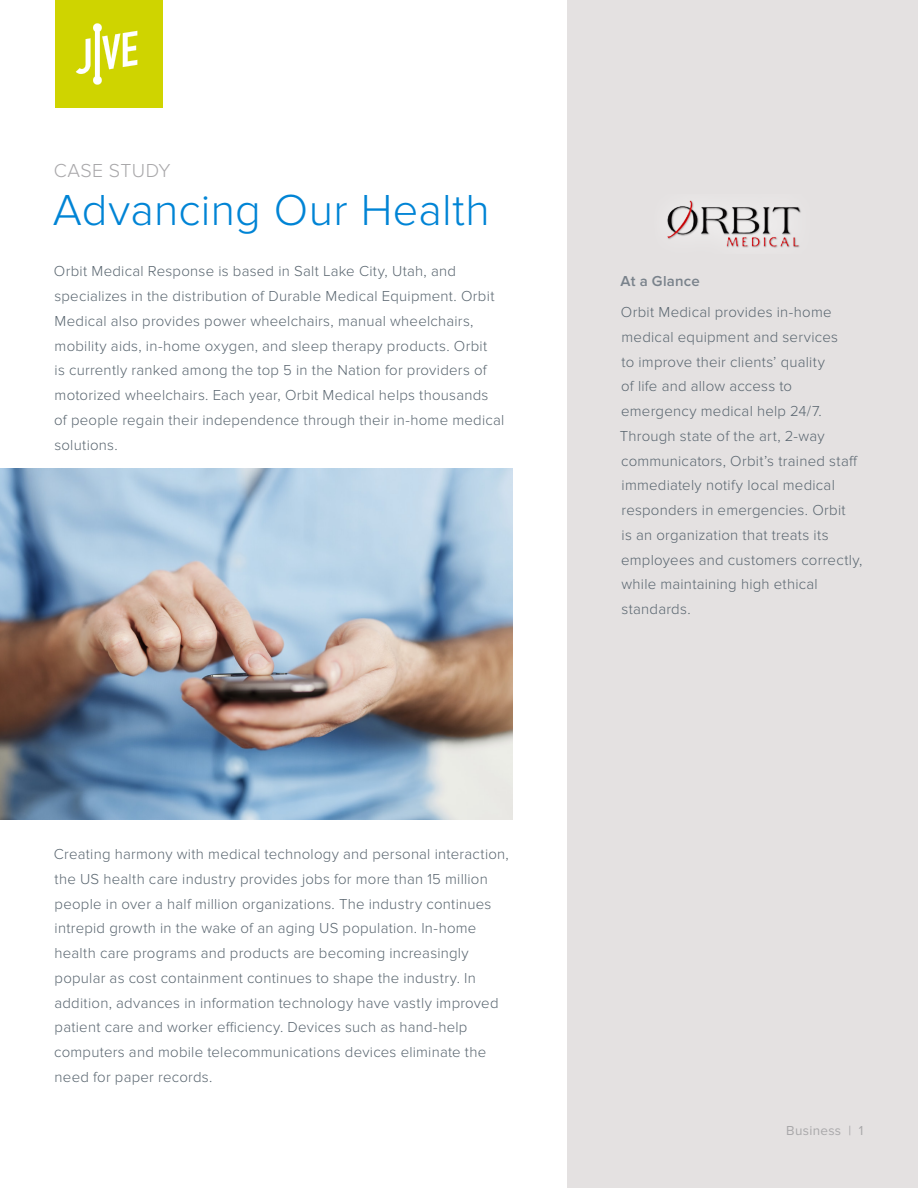
<style>
.page{position:relative;width:918px;height:1188px;background:#fff}
.page>*{position:absolute;margin:0;border:0;box-sizing:border-box;transform-origin:0 0}
.t1{font:300 45px "Proxima Nova";letter-spacing:.005em;color:#0084d5}
.t2{font:300 19.5px "Proxima Nova";letter-spacing:.02em;color:#a9a8aa}
.t3{font:300 15px/24.8px "Proxima Nova";letter-spacing:.015em;color:#5a6670}
.t4{font:600 15px "Proxima Nova";letter-spacing:.015em;color:#79828b}
.t5{font:13.5px "Proxima Nova";letter-spacing:.02em;color:#a9a8aa}
</style>
<div class="page">
<div style="left:567px;top:0;width:351px;height:1188px;background:#e4e1e1"></div>
<div style="left:55px;top:0;width:108px;height:108px;background:#cfd400"></div>
<svg style="left:76px;top:23px;width:61px;height:62px"></svg>
<img style="left:0;top:469px;width:513px;height:351px">
<img style="left:667px;top:200px;width:134px;height:48px">
<h2 class="t2" style="left:54px;top:159px;width:118px">CASE STUDY</h2>
<h1 class="t1" style="left:53px;top:184px;width:439px">Advancing Our Health</h1>
<p class="t3" style="left:54px;top:259px;width:452px">Orbit Medical Response is based in Salt Lake City, Utah, and specializes in the distribution of Durable Medical Equipment. Orbit Medical also provides power wheelchairs, manual wheelchairs, mobility aids, in-home oxygen, and sleep therapy products. Orbit<br>is currently ranked among the top 5 in the Nation for providers of motorized wheelchairs. Each year, Orbit Medical helps thousands<br>of people regain their independence through their in-home medical solutions.</p>
<p class="t3" style="left:54px;top:842px;width:457px">Creating harmony with medical technology and personal interaction, the US health care industry provides jobs for more than 15 million people in over a half million organizations. The industry continues intrepid growth in the wake of an aging US population. In-home health care programs and products are becoming increasingly popular as cost containment continues to shape the industry. In addition, advances in information technology have vastly improved patient care and worker efficiency. Devices such as hand-help computers and mobile telecommunications devices eliminate the need for paper records.</p>
<p class="t4" style="left:621px;top:272px;width:81px">At a Glance</p>
<p class="t3" style="left:620px;top:300px;width:244px">Orbit Medical provides in-home medical equipment and services<br>to improve their clients’ quality<br>of life and allow access to emergency medical help 24/7.<br>Through state of the art, 2-way communicators, Orbit’s trained staff immediately notify local medical responders in emergencies. Orbit<br>is an organization that treats its employees and customers correctly, while maintaining high ethical standards.</p>
<p class="t5" style="left:786px;top:1122px;width:79px">Business | 1</p>
</div>
